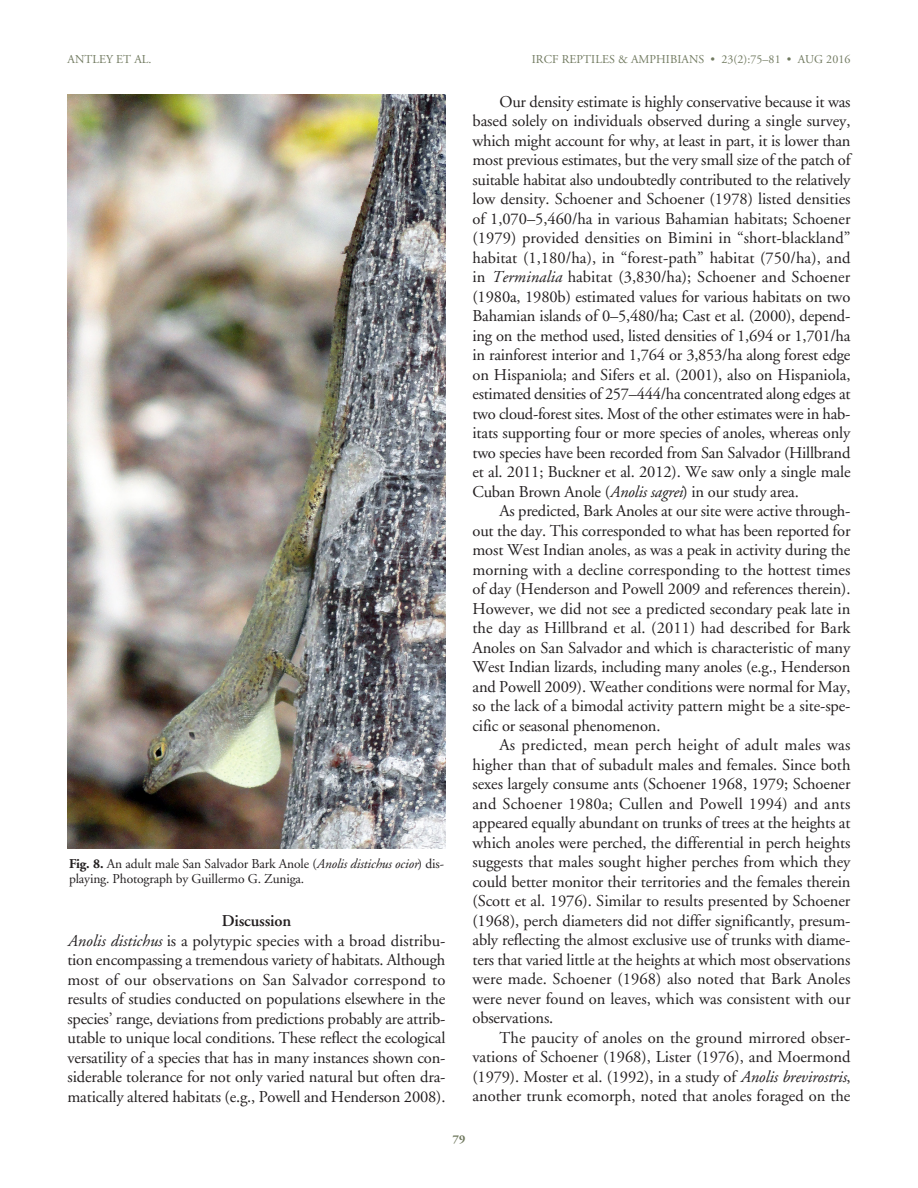
<style>
.page{position:relative;width:918px;height:1188px;background:#fff}
.page>*{position:absolute;margin:0;border:0;box-sizing:border-box;transform-origin:0 0}
.TEXT{font:16.5px/19.5px "Adobe Garamond";letter-spacing:-.01em;color:#231f20;text-align:justify}
.SUBhead{font:600 16.5px "Adobe Garamond";letter-spacing:-.01em;color:#231f20}
.Figure_Caption{font:13.5px/15px "Adobe Garamond";letter-spacing:-.01em;color:#231f20}
.Running_Head_RIGHT{font:12px "Adobe Garamond";letter-spacing:.005em;color:#717a60}
.Running_Head_LEFT{font:12px "Adobe Garamond";letter-spacing:.005em;color:#717a60}
.t1{font:700 12px "Adobe Garamond";color:#717a60}
.s1{font-weight:700}
.s2{font-style:italic}
</style>
<div class="page">
<img style="left:68px;top:94px;width:378px;height:754px">
<p class="Running_Head_LEFT" style="left:68px;top:53px;width:86px">ANTLEY ET AL.</p>
<p class="Running_Head_RIGHT" style="left:532px;top:53px;width:320px">IRCF REPTILES &amp; AMPHIBIANS • 23(2):75–81 • AUG 2016</p>
<p class="Figure_Caption" style="left:69px;top:856px;width:377px"><span class="s1">Fig. 8.</span> An adult male San Salvador Bark Anole (<span class="s2">Anolis distichus ocior</span>) dis&shy;playing. Photograph by Guillermo G. Zuniga.</p>
<p class="SUBhead" style="left:222px;top:912px;width:71px">Discussion</p>
<p class="TEXT" style="left:68px;top:931px;width:380px"><span class="s2">Anolis distichus</span> is a polytypic species with a broad distribu&shy;tion encompassing a tremendous variety of habitats. Although most of our observations on San Salvador correspond to results of studies conducted on populations elsewhere in the species’ range, deviations from predictions probably are attrib&shy;utable to unique local conditions. These reflect the ecological versatility of a species that has in many instances shown con&shy;siderable tolerance for not only varied natural but often dra&shy;matically altered habitats (e.g., Powell and Henderson 2008).</p>
<p class="TEXT" style="left:472px;top:92px;width:380px;text-indent:27px">Our density estimate is highly conservative because it was based solely on individuals observed during a single survey, which might account for why, at least in part, it is lower than most previous estimates, but the very small size of the patch of suitable habitat also undoubtedly contributed to the relatively low density. Schoener and Schoener (1978) listed densities of 1,070–5,460/ha in various Bahamian habitats; Schoener (1979) provided densities on Bimini in “short-blackland” habitat (1,180/ha), in “forest-path” habitat (750/ha), and in <span class="s2">Terminalia</span> habitat (3,830/ha); Schoener and Schoener (1980a, 1980b) estimated values for various habitats on two Bahamian islands of 0–5,480/ha; Cast et al. (2000), depend&shy;ing on the method used, listed densities of 1,694 or 1,701/ha in rainforest interior and 1,764 or 3,853/ha along forest edge on Hispaniola; and Sifers et al. (2001), also on Hispaniola, estimated densities of 257–444/ha concentrated along edges at two cloud-forest sites. Most of the other estimates were in hab&shy;itats supporting four or more species of anoles, whereas only two species have been recorded from San Salvador (Hillbrand et al. 2011; Buckner et al. 2012). We saw only a single male Cuban Brown Anole (<span class="s2">Anolis sagrei</span>) in our study area.</p>
<p class="TEXT" style="left:472px;top:502px;width:380px;text-indent:27px">As predicted, Bark Anoles at our site were active through&shy;out the day. This corresponded to what has been reported for most West Indian anoles, as was a peak in activity during the morning with a decline corresponding to the hottest times of day (Henderson and Powell 2009 and references therein).<br>However, we did not see a predicted secondary peak late in the day as Hillbrand et al. (2011) had described for Bark Anoles on San Salvador and which is characteristic of many West Indian lizards, including many anoles (e.g., Henderson and Powell 2009). Weather conditions were normal for May, so the lack of a bimodal activity pattern might be a site-spe&shy;cific or seasonal phenomenon.</p>
<p class="TEXT" style="left:472px;top:736px;width:380px;text-indent:27px">As predicted, mean perch height of adult males was higher than that of subadult males and females. Since both sexes largely consume ants (Schoener 1968, 1979; Schoener and Schoener 1980a; Cullen and Powell 1994) and ants appeared equally abundant on trunks of trees at the heights at which anoles were perched, the differential in perch heights suggests that males sought higher perches from which they could better monitor their territories and the females therein (Scott et al. 1976). Similar to results presented by Schoener (1968), perch diameters did not differ significantly, presum&shy;ably reflecting the almost exclusive use of trunks with diame&shy;ters that varied little at the heights at which most observations were made. Schoener (1968) also noted that Bark Anoles were never found on leaves, which was consistent with our observations.</p>
<p class="TEXT" style="left:472px;top:1028px;width:380px;text-indent:27px">The paucity of anoles on the ground mirrored obser&shy;vations of Schoener (1968), Lister (1976), and Moermond (1979). Moster et al. (1992), in a study of <span class="s2">Anolis brevirostris</span>, another trunk ecomorph, noted that anoles foraged on the</p>
<p class="t1" style="left:453px;top:1132px;width:14px">79</p>
</div>
